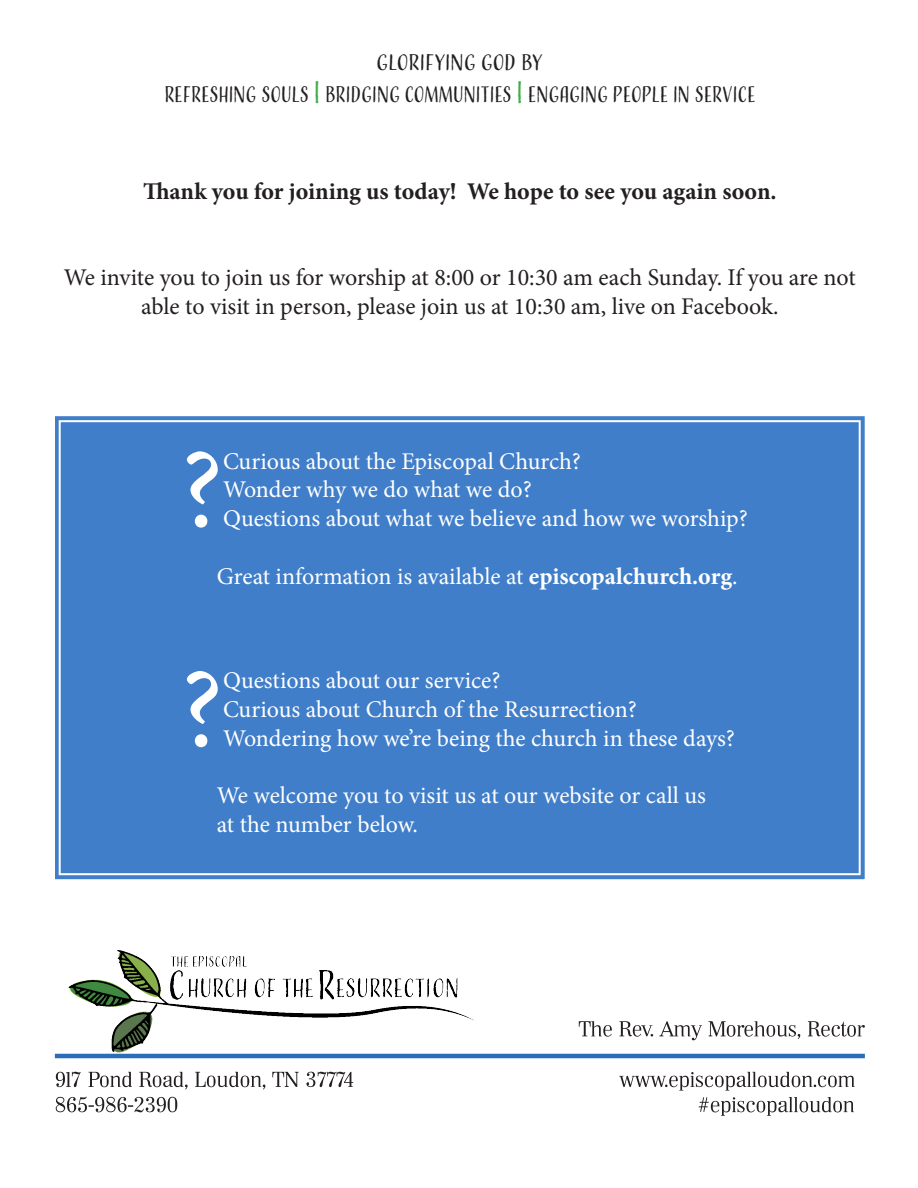
<style>
.page{position:relative;width:918px;height:1188px;background:#fff}
.page>*{position:absolute;margin:0;border:0;box-sizing:border-box;transform-origin:0 0}
.t1{font:112.65px "Minion Pro";color:#fff}
.t2{font:24px "Minion Pro";letter-spacing:-.005em;color:#fff}
.t3{font:24px/28.8px "Minion Pro";letter-spacing:-.005em;color:#231f20;text-align:center}
.t4{font:700 24px "Minion Pro";color:#231f20}
.t5{font:21px "Adorn Condensed Sans";letter-spacing:-.02em;color:#231f20}
.t6{font:21px "Adorn Condensed Sans";letter-spacing:-.02em;color:#231f20;scale:1.1 1}
.s1{font-size:27px;color:#40ae49}
.s2{font-weight:700}
</style>
<div class="page">
<div style="left:55px;top:416px;width:810px;height:464px;background:#407ec9"></div>
<div style="left:59px;top:420px;width:802px;height:455px;border:2px solid #fff"></div>
<svg style="left:56px;top:1097px;width:798px;height:19px"></svg>
<svg style="left:56px;top:1072px;width:799px;height:19px"></svg>
<svg style="left:579px;top:1021px;width:286px;height:19px"></svg>
<hr style="left:55px;top:1054px;width:810px;height:4px;background:#296eb7">
<img style="left:56px;top:950px;width:418px;height:109px">
<p class="t6" style="left:376px;top:49px;width:153px">GLORIFYING GOD BY</p>
<p class="t5" style="left:164px;top:81px;width:593px">REFRESHING SOULS <span class="s1">|</span> BRIDGING COMMUNITIES <span class="s1">|</span> ENGAGING PEOPLE IN SERVICE</p>
<p class="t4" style="left:143px;top:174px;width:635px">Thank you for joining us today! We hope to see you again soon.</p>
<p class="t3" style="left:64px;top:263px;width:793px">We invite you to join us for worship at 8:00 or 10:30 am each Sunday. If you are not able to visit in person, please join us at 10:30 am, live on Facebook.</p>
<p class="t1" style="left:180px;top:415px;width:44px">?</p>
<p class="t2" style="left:223px;top:445px;width:359px">Curious about the Episcopal Church?</p>
<p class="t2" style="left:223px;top:474px;width:310px">Wonder why we do what we do?</p>
<p class="t2" style="left:223px;top:503px;width:526px">Questions about what we believe and how we worship?</p>
<p class="t2" style="left:217px;top:560px;width:522px">Great information is available at <span class="s2">episcopalchurch.org</span>.</p>
<p class="t1" style="left:180px;top:634px;width:44px">?</p>
<p class="t2" style="left:223px;top:665px;width:279px">Questions about our service?</p>
<p class="t2" style="left:223px;top:693px;width:415px">Curious about Church of the Resurrection?</p>
<p class="t2" style="left:223px;top:722px;width:514px">Wondering how we’re being the church in these days?</p>
<p class="t2" style="left:217px;top:780px;width:491px">We welcome you to visit us at our website or call us</p>
<p class="t2" style="left:217px;top:809px;width:203px">at the number below.</p>
</div>
